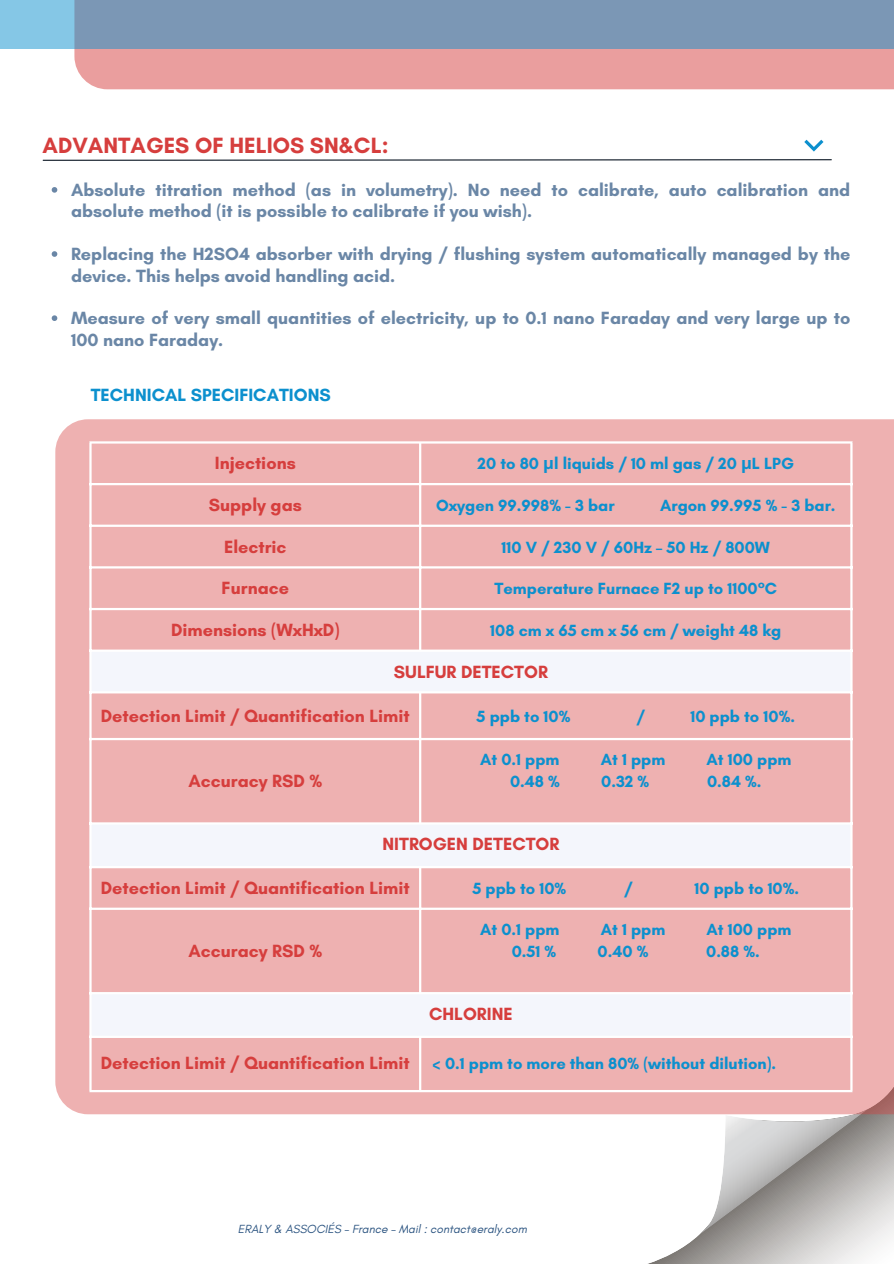
<style>
.page{position:relative;width:894px;height:1264px;background:#fff}
.page>*{position:absolute;margin:0;border:0;box-sizing:border-box;transform-origin:0 0}
.t1{font:700 22.5px "Glacial Indifference";color:#d63e3d}
.t2{font:700 18px/21.3px "Glacial Indifference";color:#2a5380}
.t3{font:700 18px "Glacial Indifference";color:#d63e3d}
.t4{font:700 18px "Glacial Indifference";color:#0c90ce}
.t5{font:700 16.5px "Glacial Indifference";color:#0c90ce}
.t6{font:italic 12px "Glacial Indifference";color:#2a5380}
.s1{font-family:"Noto Sans"}
.s2{font-size:18px;color:#d63e3d}
</style>
<div class="page">
<div style="left:74px;top:0;width:819px;height:89px;background:#ea9e9e"></div>
<svg style="left:0;top:0;width:893px;height:49px;fill:#7b97b5"></svg>
<svg style="left:42px;top:159px;width:790px;height:2px"></svg>
<svg style="left:804px;top:140px;width:19px;height:12px"></svg>
<svg style="left:620px;top:1114px;width:273px;height:149px"></svg>
<svg style="left:695px;top:1114px;width:174px;height:123px"></svg>
<div style="left:55px;top:419px;width:838px;height:695px;background:#eeb1b1"></div>
<svg style="left:92px;top:652px;width:758px;height:383px;fill:#eeb1b1"></svg>
<hr style="left:89px;top:443px;width:3px;height:646px;background:#fff">
<hr style="left:419px;top:443px;width:2px;height:206px;background:#fff">
<hr style="left:419px;top:693px;width:2px;height:129px;background:#fff">
<hr style="left:419px;top:868px;width:2px;height:124px;background:#fff">
<hr style="left:419px;top:1037px;width:2px;height:52px;background:#fff">
<hr style="left:850px;top:443px;width:2px;height:646px;background:#fff">
<hr style="left:89px;top:441px;width:763px;height:2px;background:#fff">
<hr style="left:89px;top:483px;width:763px;height:2px;background:#fff">
<hr style="left:89px;top:524px;width:763px;height:3px;background:#fff">
<hr style="left:89px;top:566px;width:763px;height:2px;background:#fff">
<hr style="left:89px;top:608px;width:763px;height:2px;background:#fff">
<hr style="left:89px;top:649px;width:763px;height:3px;background:#fff">
<hr style="left:89px;top:691px;width:763px;height:2px;background:#fff">
<hr style="left:89px;top:738px;width:763px;height:2px;background:#fff">
<hr style="left:89px;top:822px;width:763px;height:2px;background:#fff">
<hr style="left:89px;top:866px;width:763px;height:2px;background:#fff">
<hr style="left:89px;top:907px;width:763px;height:2px;background:#fff">
<hr style="left:89px;top:992px;width:763px;height:2px;background:#fff">
<hr style="left:89px;top:1035px;width:763px;height:2px;background:#fff">
<hr style="left:89px;top:1089px;width:763px;height:3px;background:#fff">
<svg style="left:52px;top:187px;width:5px;height:6px"></svg>
<svg style="left:52px;top:251px;width:5px;height:6px"></svg>
<svg style="left:52px;top:315px;width:5px;height:6px"></svg>
<h1 class="t1" style="left:43px;top:132px;width:347px">ADVANTAGES OF HELIOS SN&amp;CL:</h1>
<p class="t2" style="left:71px;top:179px;width:780px">Absolute titration method (as in volumetry). No need to calibrate, auto calibration and absolute method (it is possible to calibrate if you wish).</p>
<p class="t2" style="left:71px;top:243px;width:780px">Replacing the H2SO4 absorber with drying / flushing system automatically managed by the device. This helps avoid handling acid.</p>
<p class="t2" style="left:71px;top:307px;width:780px">Measure of very small quantities of electricity, up to 0.1 nano Faraday and very large up to<br>100 nano Faraday.</p>
<p class="t4" style="left:91px;top:384px;width:241px">TECHNICAL SPECIFICATIONS</p>
<p class="t3" style="left:215px;top:452px;width:82px">Injections</p>
<p class="t5" style="left:477px;top:454px;width:318px">20 to 80 <span class="s1">µ</span>l liquids / 10 ml gas / 20 <span class="s1">µ</span>L LPG</p>
<p class="t3" style="left:209px;top:494px;width:95px">Supply gas</p>
<p class="t5" style="left:436px;top:495px;width:180px">Oxygen 99.998% - 3 bar</p>
<p class="t5" style="left:659px;top:495px;width:177px">Argon 99.995 % - 3 bar.</p>
<p class="t3" style="left:224px;top:535px;width:64px">Electric</p>
<p class="t5" style="left:501px;top:537px;width:270px">110 V / 230 V / 60Hz – 50 Hz / 800W</p>
<p class="t3" style="left:221px;top:577px;width:69px">Furnace</p>
<p class="t5" style="left:494px;top:578px;width:284px">Temperature Furnace F2 up to 1100°C</p>
<p class="t3" style="left:171px;top:619px;width:170px">Dimensions (WxHxD)</p>
<p class="t5" style="left:490px;top:620px;width:292px">108 cm x 65 cm x 56 cm / weight 48 kg</p>
<p class="t3" style="left:394px;top:660px;width:155px">SULFUR DETECTOR</p>
<p class="t3" style="left:101px;top:704px;width:310px">Detection Limit / Quantification Limit</p>
<p class="t5" style="left:476px;top:706px;width:95px">5 ppb to 10%</p>
<p class="t5" style="left:636px;top:706px;width:10px">/</p>
<p class="t5" style="left:690px;top:706px;width:106px">10 ppb to 10%.</p>
<p class="t3" style="left:188px;top:770px;width:135px">Accuracy RSD %</p>
<p class="t5" style="left:480px;top:749px;width:81px">At 0.1 ppm</p>
<p class="t5" style="left:600px;top:749px;width:66px">At 1 ppm</p>
<p class="t5" style="left:706px;top:749px;width:86px">At 100 ppm</p>
<p class="t5" style="left:510px;top:771px;width:51px">0.48 %</p>
<p class="t5" style="left:601px;top:771px;width:50px">0.32 %</p>
<p class="t5" style="left:706px;top:771px;width:56px">0.84 %.</p>
<p class="t3" style="left:382px;top:833px;width:178px">NITROGEN DETECTOR</p>
<p class="t3" style="left:101px;top:877px;width:310px">Detection Limit / Quantification Limit</p>
<p class="t5" style="left:472px;top:878px;width:95px">5 ppb to 10%</p>
<p class="t5" style="left:624px;top:878px;width:10px">/</p>
<p class="t5" style="left:694px;top:878px;width:106px">10 ppb to 10%.</p>
<p class="t3" style="left:188px;top:940px;width:135px">Accuracy RSD %</p>
<p class="t5" style="left:480px;top:919px;width:81px">At 0.1 ppm</p>
<p class="t5" style="left:600px;top:919px;width:66px">At 1 ppm</p>
<p class="t5" style="left:706px;top:919px;width:86px">At 100 ppm</p>
<p class="t5" style="left:511px;top:941px;width:46px">0.51 %</p>
<p class="t5" style="left:597px;top:941px;width:52px">0.40 %</p>
<p class="t5" style="left:706px;top:941px;width:55px">0.88 %.</p>
<p class="t3" style="left:429px;top:1003px;width:85px">CHLORINE</p>
<p class="t5" style="left:101px;top:1053px;width:676px"><span class="s2">Detection Limit / Quantification Limit</span> &lt; 0.1 ppm to more than 80% (without dilution).</p>
<p class="t6" style="left:238px;top:1221px;width:290px">ERALY &amp; ASSOCIÉS – France – Mail : contact@eraly.com</p>
</div>
